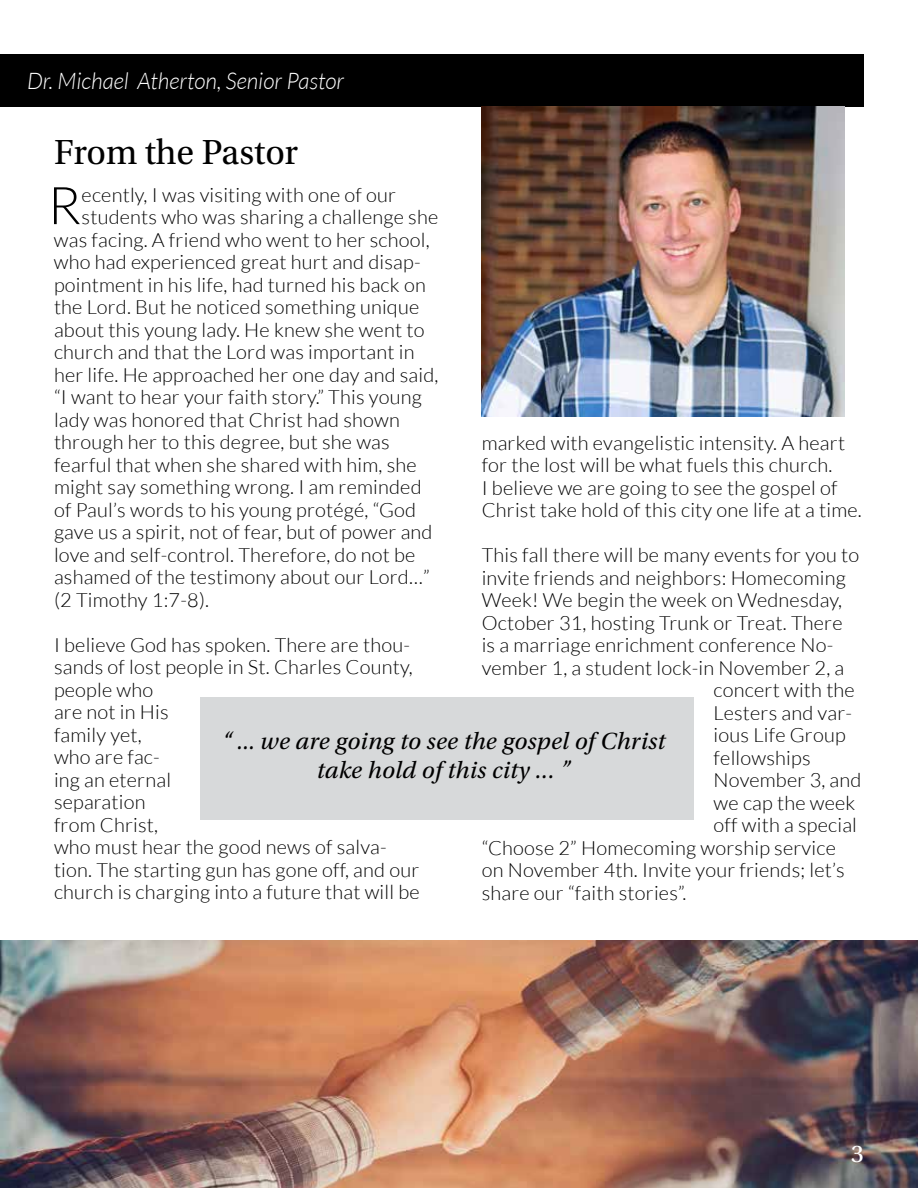
<style>
.page{position:relative;width:918px;height:1188px;background:#fff}
.page>*{position:absolute;margin:0;border:0;box-sizing:border-box;transform-origin:0 0}
.t1{font:300 52.05px "Lato";color:#000}
.t2{font:36.75px "Utopia Std";color:#000}
.t3{font:25.5px "Utopia Std";color:#fff}
.t4{font:italic 24.45px/28.8px "Utopia Std";letter-spacing:.01em;color:#000;text-align:center}
.t5{font:italic 300 22.95px "Lato";color:#fff}
.t6{font:300 19.65px/22.5px "Lato";letter-spacing:.01em;color:#000}
</style>
<div class="page">
<img style="left:0;top:941px;width:918px;height:247px">
<div style="left:0;top:54px;width:864px;height:52px;background:#000"></div>
<div style="left:200px;top:697px;width:493px;height:122px;background:#d7d9da"></div>
<img style="left:482px;top:106px;width:363px;height:310px">
<p class="t5" style="left:27px;top:69px;width:319px">Dr. Michael Atherton, Senior Pastor</p>
<h2 class="t2" style="left:54px;top:132px;width:246px">From the Pastor</h2>
<h1 class="t1" style="left:48px;top:178px;width:35px">R</h1>
<p class="t6" style="left:82px;top:183px;width:316px">ecently, I was visiting with one of our</p>
<p class="t6" style="left:82px;top:206px;width:358px">students who was sharing a challenge she</p>
<p class="t6" style="left:54px;top:228px;width:377px">was facing. A friend who went to her school,</p>
<p class="t6" style="left:54px;top:251px;width:368px">who had experienced great hurt and disap-</p>
<p class="t6" style="left:54px;top:273px;width:373px">pointment in his life, had turned his back on</p>
<p class="t6" style="left:54px;top:296px;width:367px">the Lord. But he noticed something unique</p>
<p class="t6" style="left:54px;top:318px;width:372px">about this young lady. He knew she went to</p>
<p class="t6" style="left:54px;top:341px;width:362px">church and that the Lord was important in</p>
<p class="t6" style="left:54px;top:363px;width:386px">her life. He approached her one day and said,</p>
<p class="t6" style="left:54px;top:386px;width:369px">“I want to hear your faith story.” This young</p>
<p class="t6" style="left:54px;top:408px;width:347px">lady was honored that Christ had shown</p>
<p class="t6" style="left:54px;top:431px;width:337px">through her to this degree, but she was</p>
<p class="t6" style="left:54px;top:453px;width:364px">fearful that when she shared with him, she</p>
<p class="t6" style="left:54px;top:476px;width:369px">might say something wrong. I am reminded</p>
<p class="t6" style="left:54px;top:498px;width:364px">of Paul’s words to his young protégé, “God</p>
<p class="t6" style="left:54px;top:521px;width:380px">gave us a spirit, not of fear, but of power and</p>
<p class="t6" style="left:54px;top:543px;width:363px">love and self-control. Therefore, do not be</p>
<p class="t6" style="left:54px;top:566px;width:377px">ashamed of the testimony about our Lord…”</p>
<p class="t6" style="left:54px;top:588px;width:157px">(2 Timothy 1:7-8).</p>
<p class="t6" style="left:54px;top:633px;width:367px">I believe God has spoken. There are thou&shy;sands of lost people in St. Charles County, people who<br>are not in His<br>family yet,<br>who are fac-<br>ing an eternal<br>separation<br>from Christ,<br>who must hear the good news of salva&shy;tion. The starting gun has gone off, and our church is charging into a future that will be</p>
<p class="t6" style="left:482px;top:431px;width:382px">marked with evangelistic intensity. A heart for the lost will be what fuels this church.<br>I believe we are going to see the gospel of Christ take hold of this city one life at a time.</p>
<p class="t6" style="left:482px;top:544px;width:379px">This fall there will be many events for you to</p>
<p class="t6" style="left:482px;top:566px;width:366px">invite friends and neighbors: Homecoming</p>
<p class="t6" style="left:482px;top:589px;width:362px">Week! We begin the week on Wednesday,</p>
<p class="t6" style="left:482px;top:611px;width:362px">October 31, hosting Trunk or Treat. There</p>
<p class="t6" style="left:482px;top:634px;width:353px">is a marriage enrichment conference No-</p>
<p class="t6" style="left:482px;top:656px;width:364px">vember 1, a student lock-in November 2, a</p>
<p class="t6" style="left:714px;top:679px;width:143px">concert with the</p>
<p class="t6" style="left:714px;top:701px;width:140px">Lesters and var-</p>
<p class="t6" style="left:714px;top:724px;width:134px">ious Life Group</p>
<p class="t6" style="left:714px;top:746px;width:99px">fellowships</p>
<p class="t6" style="left:714px;top:769px;width:149px">November 3, and</p>
<p class="t6" style="left:714px;top:791px;width:143px">we cap the week</p>
<p class="t6" style="left:714px;top:814px;width:145px">off with a special</p>
<p class="t6" style="left:482px;top:836px;width:356px">“Choose 2” Homecoming worship service</p>
<p class="t6" style="left:482px;top:859px;width:365px">on November 4th. Invite your friends; let’s</p>
<p class="t6" style="left:482px;top:881px;width:206px">share our “faith stories”.</p>
<p class="t4" style="left:222px;top:727px;width:445px">“ ... we are going to see the gospel of Christ take hold of this city ... ”</p>
<p class="t3" style="left:851px;top:1140px;width:14px">3</p>
</div>
